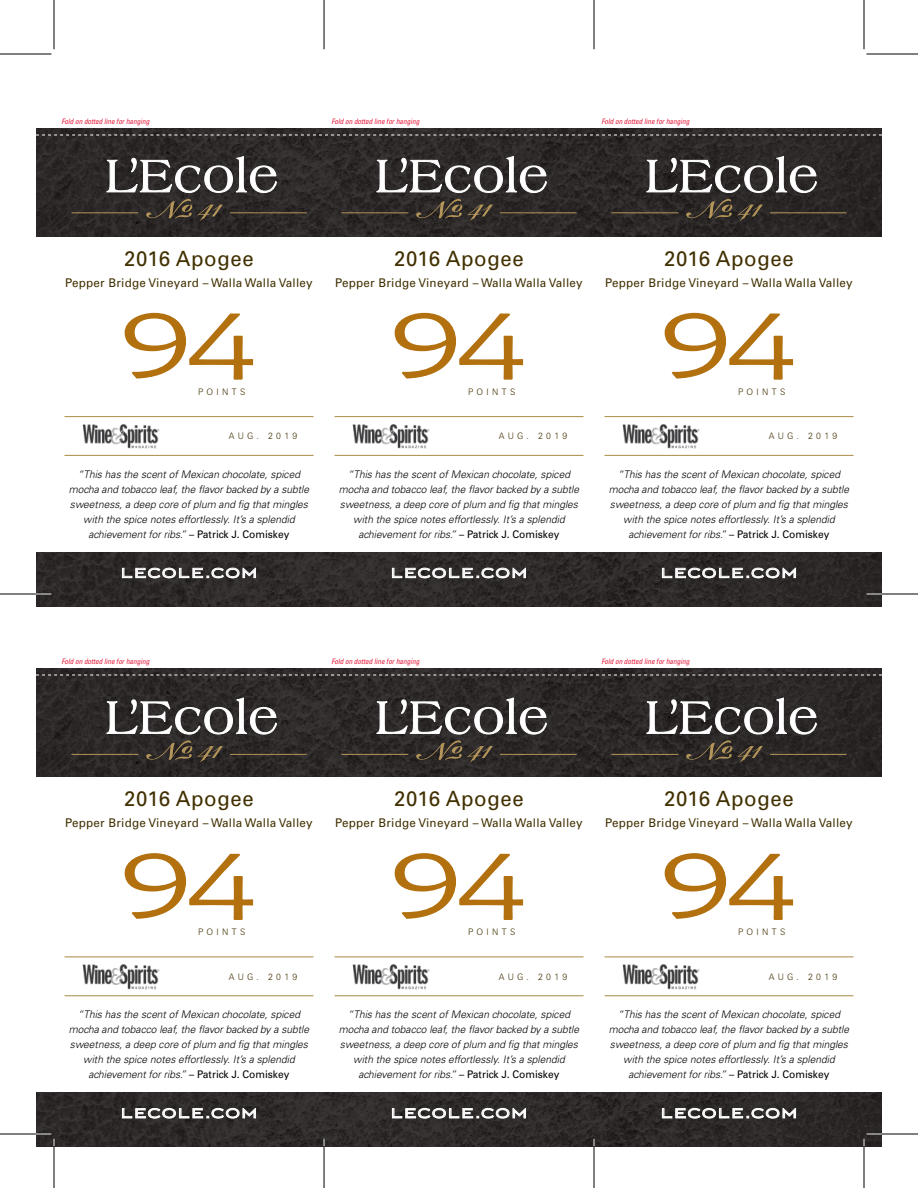
<style>
.page{position:relative;width:918px;height:1188px;background:#fff}
.page>*{position:absolute;margin:0;border:0;box-sizing:border-box;transform-origin:0 0}
.Rating{font:94.5px "Luxury Platinum";letter-spacing:-.02em;color:#b2700e}
.Wine_Title{font:21px "Univers";letter-spacing:.03em;color:#413000}
.t1{font:15px "Luxury Gold";letter-spacing:.15em;color:#fff}
.appellation{font:12px "Univers";letter-spacing:.02em;color:#413000}
.Copy_copy{font:italic 300 10.5px/15px "Univers";color:#000;text-align:center}
.highlight{font:300 9px "Zurich BT";letter-spacing:.38em;color:#413000}
.t2{font:italic condensed 7.5px "Univers";color:#e31837}
.s1{font-weight:400;font-style:normal}
</style>
<div class="page">
<img style="left:36px;top:552px;width:846px;height:54px">
<img style="left:36px;top:128px;width:846px;height:108px">
<img style="left:36px;top:1092px;width:846px;height:54px">
<img style="left:36px;top:668px;width:846px;height:108px">
<hr style="left:867px;top:594px;width:51px;height:1px;background:#000">
<hr style="left:0;top:594px;width:51px;height:1px;background:#000">
<hr style="left:324px;top:0;width:1px;height:49px;background:#000">
<hr style="left:324px;top:1139px;width:1px;height:49px;background:#000">
<hr style="left:594px;top:0;width:1px;height:49px;background:#000">
<hr style="left:594px;top:1139px;width:1px;height:49px;background:#000">
<hr style="left:54px;top:0;width:1px;height:49px;background:#000">
<hr style="left:54px;top:1139px;width:1px;height:49px;background:#000">
<hr style="left:864px;top:0;width:1px;height:49px;background:#000">
<hr style="left:864px;top:1139px;width:1px;height:49px;background:#000">
<hr style="left:0;top:54px;width:51px;height:1px;background:#000">
<hr style="left:867px;top:54px;width:51px;height:1px;background:#000">
<hr style="left:0;top:1134px;width:51px;height:1px;background:#000">
<hr style="left:867px;top:1134px;width:51px;height:1px;background:#000">
<svg style="left:36px;top:135px;width:846px;height:1px"></svg>
<svg style="left:36px;top:675px;width:846px;height:1px"></svg>
<svg style="left:36px;top:1134px;width:19px;height:12px"></svg>
<svg style="left:864px;top:1134px;width:18px;height:12px"></svg>
<svg style="left:867px;top:594px;width:15px;height:1px"></svg>
<svg style="left:36px;top:594px;width:15px;height:1px"></svg>
<svg style="left:392px;top:567px;width:134px;height:12px;background:#726f6e"></svg>
<svg style="left:662px;top:567px;width:134px;height:12px;background:#706d6c"></svg>
<svg style="left:122px;top:1108px;width:134px;height:11px"></svg>
<svg style="left:392px;top:1108px;width:134px;height:11px"></svg>
<svg style="left:662px;top:1108px;width:134px;height:11px"></svg>
<svg style="left:106px;top:156px;width:171px;height:37px"></svg>
<svg style="left:146px;top:199px;width:77px;height:22px;background:#42392f"></svg>
<hr style="left:71px;top:212px;width:68px;height:1px;background:#b4965a">
<hr style="left:230px;top:212px;width:77px;height:1px;background:#b4965a">
<svg style="left:376px;top:156px;width:171px;height:37px"></svg>
<svg style="left:416px;top:199px;width:77px;height:22px;background:#423a30"></svg>
<hr style="left:341px;top:212px;width:67px;height:1px;background:#b4965a">
<hr style="left:500px;top:212px;width:77px;height:1px;background:#b4965a">
<svg style="left:646px;top:156px;width:171px;height:37px"></svg>
<svg style="left:686px;top:199px;width:77px;height:22px;background:#41382e"></svg>
<hr style="left:611px;top:212px;width:67px;height:1px;background:#b4965a">
<hr style="left:770px;top:212px;width:77px;height:1px;background:#b4965a">
<svg style="left:106px;top:698px;width:171px;height:65px;background:#504c4a"></svg>
<hr style="left:71px;top:754px;width:68px;height:1px;background:#b4965a">
<hr style="left:230px;top:754px;width:77px;height:1px;background:#b4965a">
<svg style="left:376px;top:698px;width:171px;height:65px;background:#504c4a"></svg>
<hr style="left:341px;top:754px;width:67px;height:1px;background:#b4965a">
<hr style="left:500px;top:754px;width:77px;height:1px;background:#b4965a">
<svg style="left:646px;top:698px;width:171px;height:65px;background:#4e4a48"></svg>
<hr style="left:611px;top:754px;width:67px;height:1px;background:#b4965a">
<hr style="left:770px;top:754px;width:77px;height:1px;background:#b4965a">
<svg style="left:124px;top:312px;width:130px;height:68px"></svg>
<hr style="left:65px;top:416px;width:249px;height:1px;background:#b4975a">
<hr style="left:65px;top:455px;width:249px;height:1px;background:#b4975a">
<img style="left:82px;top:424px;width:78px;height:25px">
<hr style="left:335px;top:416px;width:249px;height:1px;background:#b4975a">
<hr style="left:335px;top:455px;width:249px;height:1px;background:#b4975a">
<img style="left:352px;top:424px;width:78px;height:25px">
<svg style="left:394px;top:312px;width:130px;height:68px"></svg>
<hr style="left:605px;top:416px;width:249px;height:1px;background:#b4975a">
<hr style="left:605px;top:455px;width:249px;height:1px;background:#b4975a">
<img style="left:622px;top:424px;width:78px;height:25px">
<svg style="left:664px;top:312px;width:130px;height:68px"></svg>
<hr style="left:65px;top:956px;width:249px;height:1px;background:#b4975a">
<hr style="left:65px;top:995px;width:249px;height:1px;background:#b4975a">
<img style="left:82px;top:964px;width:78px;height:26px">
<svg style="left:124px;top:853px;width:130px;height:67px"></svg>
<hr style="left:335px;top:956px;width:249px;height:1px;background:#b4975a">
<hr style="left:335px;top:995px;width:249px;height:1px;background:#b4975a">
<img style="left:352px;top:964px;width:78px;height:26px">
<svg style="left:394px;top:853px;width:130px;height:67px"></svg>
<hr style="left:605px;top:956px;width:249px;height:1px;background:#b4975a">
<hr style="left:605px;top:995px;width:249px;height:1px;background:#b4975a">
<img style="left:622px;top:964px;width:78px;height:26px">
<svg style="left:664px;top:853px;width:130px;height:67px"></svg>
<svg style="left:122px;top:567px;width:134px;height:12px;background:#706d6d"></svg>
<p class="t2" style="left:61px;top:117px;width:90px">Fold on dotted line for hanging</p>
<p class="t2" style="left:331px;top:117px;width:90px">Fold on dotted line for hanging</p>
<p class="t2" style="left:601px;top:117px;width:90px">Fold on dotted line for hanging</p>
<p class="Wine_Title" style="left:124px;top:245px;width:131px">2016 Apogee</p>
<p class="appellation" style="left:65px;top:275px;width:249px">Pepper Bridge Vineyard – Walla Walla Valley</p>
<p class="Rating" style="left:121px;top:284px;width:137px">94</p>
<p class="highlight" style="left:198px;top:386px;width:49px">POINTS</p>
<h2 class="Wine_Title" style="left:394px;top:245px;width:131px">2016 Apogee</h2>
<p class="appellation" style="left:335px;top:275px;width:249px">Pepper Bridge Vineyard – Walla Walla Valley</p>
<h1 class="Rating" style="left:391px;top:284px;width:137px">94</h1>
<p class="highlight" style="left:468px;top:386px;width:49px">POINTS</p>
<h2 class="Wine_Title" style="left:664px;top:245px;width:131px">2016 Apogee</h2>
<p class="appellation" style="left:605px;top:275px;width:249px">Pepper Bridge Vineyard – Walla Walla Valley</p>
<h1 class="Rating" style="left:661px;top:284px;width:137px">94</h1>
<p class="highlight" style="left:738px;top:386px;width:49px">POINTS</p>
<p class="highlight" style="left:229px;top:431px;width:70px">AUG. 2019</p>
<p class="highlight" style="left:499px;top:431px;width:70px">AUG. 2019</p>
<p class="highlight" style="left:769px;top:431px;width:70px">AUG. 2019</p>
<p class="Copy_copy" style="left:69px;top:466px;width:242px">“This has the scent of Mexican chocolate, spiced mocha and tobacco leaf, the flavor backed by a subtle sweetness, a deep core of plum and fig that mingles with the spice notes effortlessly. It’s a splendid achievement for ribs.” <span class="s1">– Patrick J. Comiskey</span></p>
<p class="Copy_copy" style="left:339px;top:466px;width:242px">“This has the scent of Mexican chocolate, spiced mocha and tobacco leaf, the flavor backed by a subtle sweetness, a deep core of plum and fig that mingles with the spice notes effortlessly. It’s a splendid achievement for ribs.” <span class="s1">– Patrick J. Comiskey</span></p>
<p class="Copy_copy" style="left:609px;top:466px;width:242px">“This has the scent of Mexican chocolate, spiced mocha and tobacco leaf, the flavor backed by a subtle sweetness, a deep core of plum and fig that mingles with the spice notes effortlessly. It’s a splendid achievement for ribs.” <span class="s1">– Patrick J. Comiskey</span></p>
<p class="t1" style="left:121px;top:565px;width:137px">LECOLE.COM</p>
<h3 class="t1" style="left:391px;top:565px;width:137px">LECOLE.COM</h3>
<h3 class="t1" style="left:661px;top:565px;width:137px">LECOLE.COM</h3>
<p class="t2" style="left:61px;top:657px;width:90px">Fold on dotted line for hanging</p>
<p class="t2" style="left:331px;top:657px;width:90px">Fold on dotted line for hanging</p>
<p class="t2" style="left:601px;top:657px;width:90px">Fold on dotted line for hanging</p>
<h2 class="Wine_Title" style="left:124px;top:786px;width:131px">2016 Apogee</h2>
<p class="appellation" style="left:65px;top:816px;width:249px">Pepper Bridge Vineyard – Walla Walla Valley</p>
<h1 class="Rating" style="left:121px;top:824px;width:137px">94</h1>
<p class="highlight" style="left:198px;top:927px;width:49px">POINTS</p>
<p class="highlight" style="left:229px;top:971px;width:70px">AUG. 2019</p>
<p class="Copy_copy" style="left:69px;top:1007px;width:242px">“This has the scent of Mexican chocolate, spiced mocha and tobacco leaf, the flavor backed by a subtle sweetness, a deep core of plum and fig that mingles with the spice notes effortlessly. It’s a splendid achievement for ribs.” <span class="s1">– Patrick J. Comiskey</span></p>
<h2 class="Wine_Title" style="left:394px;top:786px;width:131px">2016 Apogee</h2>
<p class="appellation" style="left:335px;top:816px;width:249px">Pepper Bridge Vineyard – Walla Walla Valley</p>
<h1 class="Rating" style="left:391px;top:824px;width:137px">94</h1>
<p class="highlight" style="left:468px;top:927px;width:49px">POINTS</p>
<p class="highlight" style="left:499px;top:971px;width:70px">AUG. 2019</p>
<p class="Copy_copy" style="left:339px;top:1007px;width:242px">“This has the scent of Mexican chocolate, spiced mocha and tobacco leaf, the flavor backed by a subtle sweetness, a deep core of plum and fig that mingles with the spice notes effortlessly. It’s a splendid achievement for ribs.” <span class="s1">– Patrick J. Comiskey</span></p>
<h2 class="Wine_Title" style="left:664px;top:786px;width:131px">2016 Apogee</h2>
<p class="appellation" style="left:605px;top:816px;width:249px">Pepper Bridge Vineyard – Walla Walla Valley</p>
<h1 class="Rating" style="left:661px;top:824px;width:137px">94</h1>
<p class="highlight" style="left:738px;top:927px;width:49px">POINTS</p>
<p class="highlight" style="left:769px;top:971px;width:70px">AUG. 2019</p>
<p class="Copy_copy" style="left:609px;top:1007px;width:242px">“This has the scent of Mexican chocolate, spiced mocha and tobacco leaf, the flavor backed by a subtle sweetness, a deep core of plum and fig that mingles with the spice notes effortlessly. It’s a splendid achievement for ribs.” <span class="s1">– Patrick J. Comiskey</span></p>
<h3 class="t1" style="left:121px;top:1105px;width:137px">LECOLE.COM</h3>
<h3 class="t1" style="left:391px;top:1105px;width:137px">LECOLE.COM</h3>
<h3 class="t1" style="left:661px;top:1105px;width:137px">LECOLE.COM</h3>
</div>
